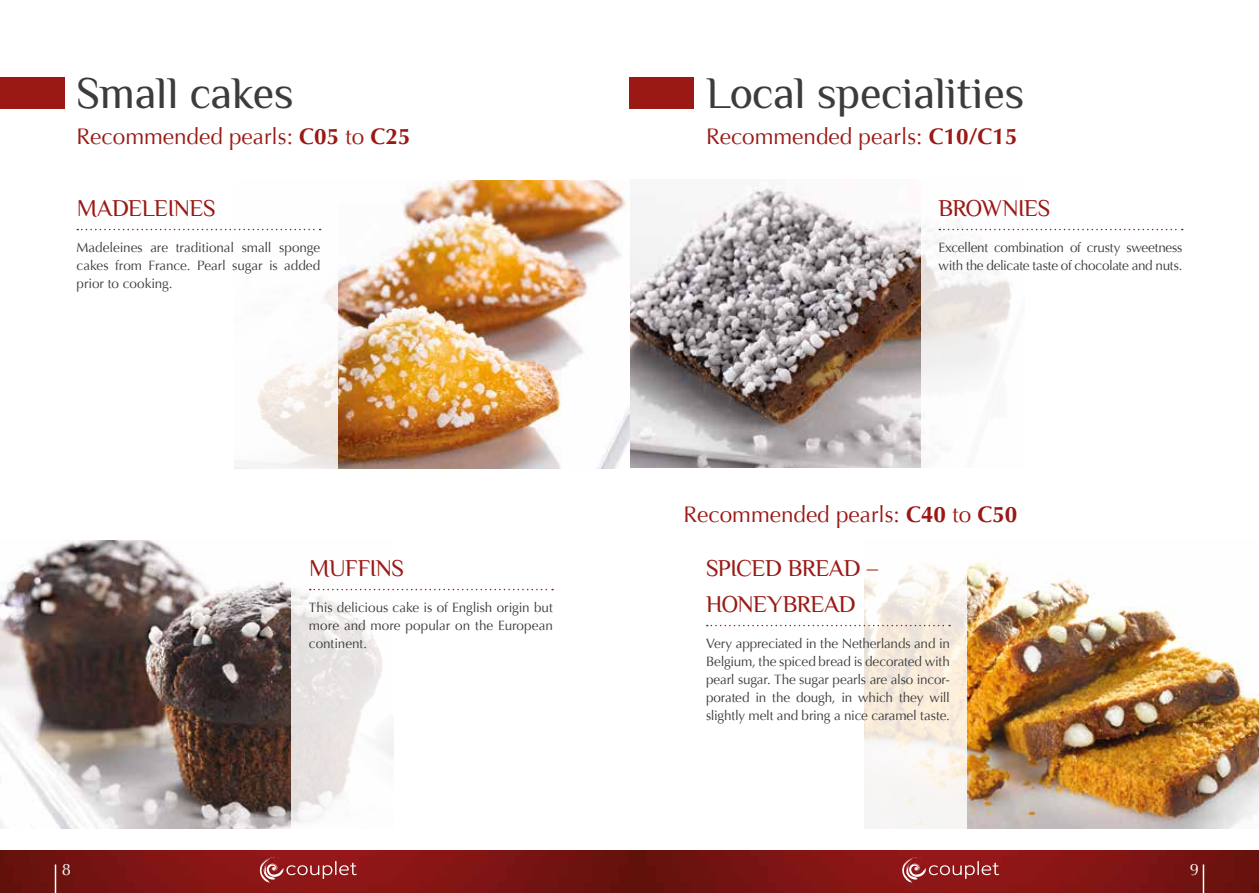
<style>
.page{position:relative;width:1259px;height:893px;background:#fff}
.page>*{position:absolute;margin:0;border:0;box-sizing:border-box;transform-origin:0 0}
.t1{font:45px "Philosopher";color:#3c3c3b}
.t2{font:24px/36px "Philosopher";letter-spacing:-.015em;color:#9a1915}
.t3{font:22.5px "Optima";color:#9a1915}
.t4{font:16.5px "Optima";color:#fff}
.t5{font:13.5px/18px "Optima";letter-spacing:-.01em;color:#3c3c3b;text-align:justify}
.s1{font-weight:700}
</style>
<div class="page">
<img style="left:0;top:850px;width:1259px;height:43px">
<hr style="left:1202px;top:864px;width:2px;height:29px;background:#fff">
<svg style="left:55px;top:864px;width:1px;height:29px"></svg>
<svg style="left:260px;top:857px;width:97px;height:25px"></svg>
<svg style="left:902px;top:857px;width:97px;height:25px"></svg>
<div style="left:629px;top:78px;width:65px;height:31px;background:#9a1915"></div>
<div style="left:0;top:78px;width:64px;height:31px;background:#9a1915"></div>
<img style="left:337px;top:180px;width:584px;height:288px">
<svg style="left:77px;top:229px;width:244px;height:1px"></svg>
<img style="left:0;top:540px;width:291px;height:288px">
<svg style="left:291px;top:588px;width:263px;height:235px"></svg>
<svg style="left:310px;top:589px;width:243px;height:1px"></svg>
<svg style="left:939px;top:229px;width:243px;height:1px"></svg>
<img style="left:966px;top:561px;width:293px;height:267px">
<svg style="left:706px;top:564px;width:260px;height:265px"></svg>
<svg style="left:707px;top:625px;width:243px;height:1px"></svg>
<h1 class="t1" style="left:77px;top:69px;width:219px">SMALL CAKES</h1>
<h3 class="t3" style="left:77px;top:123px;width:335px">Recommended pearls: <span class="s1">C05</span> to <span class="s1">C25</span></h3>
<h2 class="t2" style="left:77px;top:190px;width:139px">MADELEINES</h2>
<p class="t5" style="left:77px;top:239px;width:245px">Madeleines are traditional small sponge cakes from France. Pearl sugar is added prior to cooking.</p>
<h2 class="t2" style="left:309px;top:550px;width:94px">MUFFINS</h2>
<p class="t5" style="left:309px;top:599px;width:245px">This delicious cake is of English origin but more and more popular on the European continent.</p>
<h1 class="t1" style="left:706px;top:69px;width:320px">LOCAL SPECIALITIES</h1>
<h3 class="t3" style="left:706px;top:123px;width:313px">Recommended pearls: <span class="s1">C10/C15</span></h3>
<h2 class="t2" style="left:938px;top:190px;width:111px">BROWNIES</h2>
<p class="t5" style="left:938px;top:239px;width:245px">Excellent combination of crusty sweetness with the delicate taste of chocolate and nuts.</p>
<h3 class="t3" style="left:683px;top:501px;width:335px">Recommended pearls: <span class="s1">C40</span> to <span class="s1">C50</span></h3>
<h2 class="t2" style="left:706px;top:550px;width:174px">SPICED BREAD –<br>HONEYBREAD</h2>
<p class="t5" style="left:706px;top:635px;width:245px">Very appreciated in the Netherlands and in Belgium, the spiced bread is decorated with pearl sugar. The sugar pearls are also incor&shy;porated in the dough, in which they will slightly melt and bring a nice caramel taste.</p>
<p class="t4" style="left:62px;top:860px;width:11px">8</p>
<p class="t4" style="left:1189px;top:860px;width:11px">9</p>
</div>
